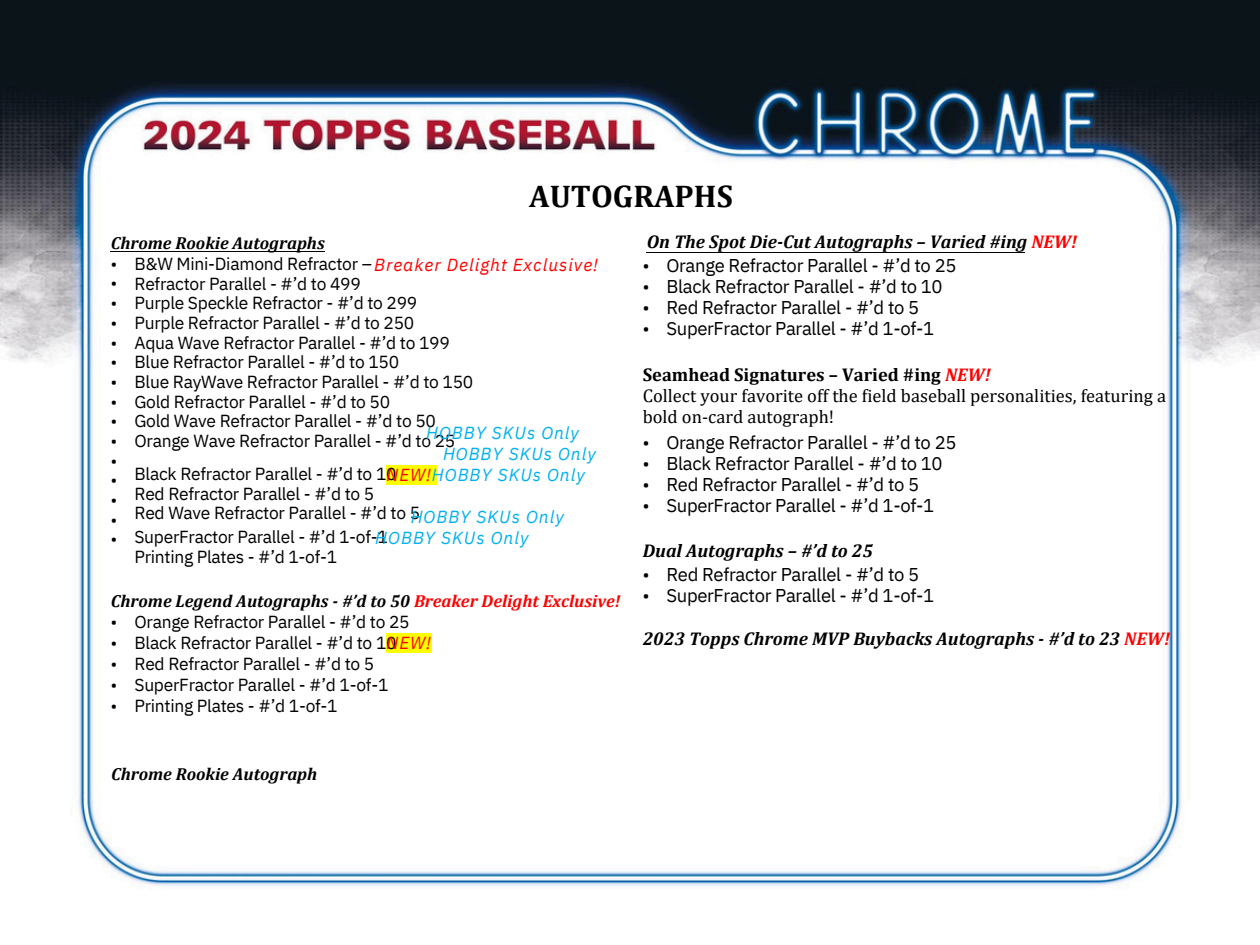
<style>
.page{position:relative;width:1260px;height:945px;background:#fff}
.page>*{position:absolute;margin:0;border:0;box-sizing:border-box;transform-origin:0 0}
.t1{font:700 31.5px "Cambria";color:#000}
.t2{font:18.55px/21px "IBM Plex Sans";letter-spacing:-.02em;color:#000}
.t3{font:18.55px/21px "Cambria";color:#000}
.t4{font:italic 700 18.55px "Cambria";color:#000}
.t5{font:18.55px/21px "IBM Plex Sans Cond";color:#000;text-align:justify}
.t6{font:17.5px/19.6px "IBM Plex Sans";letter-spacing:-.015em;color:#000}
.t7{font:italic 700 17.5px "Cambria";color:#000}
.t8{font:italic 17.5px "IBM Plex Sans";letter-spacing:.055em;color:#00b0f0}
.t9{font:17.5px/19.6px "IBM Plex Sans Cond";color:#000;text-align:justify}
.t10{font:italic 17.5px "IBM Plex Sans";color:#f00}
.s1{color:#f00}
.s2{font-style:italic;color:#f00}
.s3{font-weight:700}
.s4{font-weight:700;font-style:italic;color:#f00}
</style>
<div class="page">
<img style="left:0;top:0;width:1260px;height:886px">
<hr style="left:111px;top:251px;width:214px;height:1px;background:#000">
<div style="left:386px;top:633px;width:46px;height:20px;background:#ff0"></div>
<div style="left:386px;top:465px;width:46px;height:19px;background:#ff0"></div>
<div style="left:432px;top:465px;width:5px;height:19px;background:#ff0"></div>
<hr style="left:647px;top:252px;width:378px;height:1px;background:#000">
<p class="t7" style="left:111px;top:233px;width:216px">Chrome Rookie Autographs</p>
<h1 class="t1" style="left:529px;top:177px;width:205px">AUTOGRAPHS</h1>
<h3 class="t4" style="left:647px;top:230px;width:432px">On The Spot Die-Cut Autographs – Varied #ing <span class="s1">NEW!</span></h3>
<p class="t9" style="left:111px;top:253px;width:8px">• • • • • • • • • • • • • • •</p>
<p class="t6" style="left:134px;top:253px;width:465px">B&amp;W Mini-Diamond Refractor –<span class="s2">Breaker Delight Exclusive!<br></span>Refractor Parallel - #’d to 499<br>Purple Speckle Refractor - #’d to 299<br>Purple Refractor Parallel - #’d to 250<br>Aqua Wave Refractor Parallel - #’d to 199<br>Blue Refractor Parallel - #’d to 150<br>Blue RayWave Refractor Parallel - #’d to 150<br>Gold Refractor Parallel - #’d to 50<br>Gold Wave Refractor Parallel - #’d to 50<br>Orange Wave Refractor Parallel - #’d to 25</p>
<p class="t6" style="left:134px;top:464px;width:287px">Black Refractor Parallel - #’d to 10<br>Red Refractor Parallel - #’d to 5<br>Red Wave Refractor Parallel - #’d to 5</p>
<p class="t6" style="left:134px;top:527px;width:255px">SuperFractor Parallel - #’d 1-of-1<br>Printing Plates - #’d 1-of-1</p>
<p class="t8" style="left:426px;top:421px;width:154px">HOBBY SKUs Only</p>
<p class="t8" style="left:443px;top:442px;width:154px">HOBBY SKUs Only</p>
<p class="t8" style="left:387px;top:463px;width:200px"><span class="s1">NEW!</span>HOBBY SKUs Only</p>
<h2 class="t8" style="left:411px;top:505px;width:155px">HOBBY SKUs Only</h2>
<p class="t8" style="left:375px;top:526px;width:155px">HOBBY SKUs Only</p>
<p class="t7" style="left:111px;top:590px;width:511px">Chrome Legend Autographs - #’d to 50 <span class="s1">Breaker Delight Exclusive!</span></p>
<p class="t9" style="left:111px;top:611px;width:8px;line-height:21px">• • • • •</p>
<p class="t6" style="left:134px;top:612px;width:277px">Orange Refractor Parallel - #’d to 25</p>
<p class="t6" style="left:134px;top:632px;width:264px;line-height:21px">Black Refractor Parallel - #’d to 10<br>Red Refractor Parallel - #’d to 5<br>SuperFractor Parallel - #’d 1-of-1<br>Printing Plates - #’d 1-of-1</p>
<p class="t10" style="left:387px;top:631px;width:46px">NEW!</p>
<h3 class="t7" style="left:111px;top:763px;width:208px">Chrome Rookie Autograph</h3>
<p class="t5" style="left:643px;top:255px;width:8px">• • • •</p>
<p class="t2" style="left:666px;top:255px;width:292px">Orange Refractor Parallel - #’d to 25<br>Black Refractor Parallel - #’d to 10<br>Red Refractor Parallel - #’d to 5<br>SuperFractor Parallel - #’d 1-of-1</p>
<p class="t3" style="left:643px;top:364px;width:525px"><span class="s3">Seamhead Signatures – Varied #ing</span> <span class="s4">NEW!<br></span>Collect your favorite off the field baseball personalities, featuring a bold on-card autograph!</p>
<p class="t5" style="left:643px;top:431px;width:8px">• • • •</p>
<p class="t2" style="left:666px;top:431px;width:292px">Orange Refractor Parallel - #’d to 25<br>Black Refractor Parallel - #’d to 10<br>Red Refractor Parallel - #’d to 5<br>SuperFractor Parallel - #’d 1-of-1</p>
<p class="t4" style="left:643px;top:539px;width:232px">Dual Autographs – #’d to 25</p>
<p class="t5" style="left:643px;top:564px;width:8px">• •</p>
<h3 class="t2" style="left:666px;top:564px;width:269px">Red Refractor Parallel - #’d to 5<br>SuperFractor Parallel - #’d 1-of-1</h3>
<p class="t4" style="left:643px;top:627px;width:529px">2023 Topps Chrome MVP Buybacks Autographs - #’d to 23 <span class="s1">NEW!</span></p>
</div>
